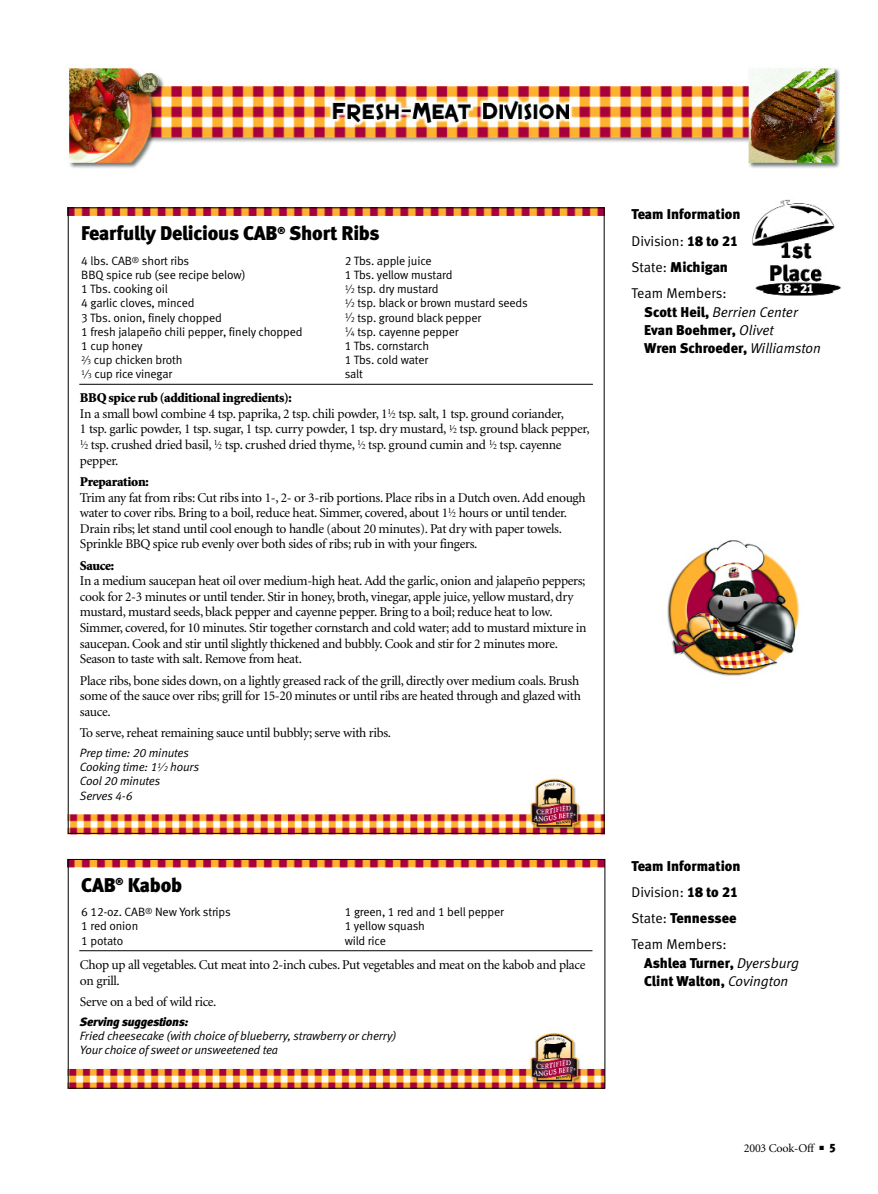
<style>
.page{position:relative;width:878px;height:1194px;background:#fff}
.page>*{position:absolute;margin:0;border:0;box-sizing:border-box;transform-origin:0 0}
.t1{font:19.8px "Meta Black LF";letter-spacing:-.015em;color:#000}
.t2{font:14.25px/18.5px "Meta Black LF";color:#000}
.t3{font:14.25px "Meta Normal LF";color:#000}
.t4{font:italic 14.25px/18.5px "Meta Normal LF";color:#000}
.t5{font:13.5px/15.6px "Minion";letter-spacing:-.025em;color:#000}
.t6{font:900 13.5px "Minion";letter-spacing:-.025em;color:#000}
.t7{font:12.75px "Meta Black LF";color:#fff}
.t8{font:12px/14.2px "Meta Normal LF";letter-spacing:-.01em;color:#000}
.t9{font:italic 12px/14.2px "Meta Normal LF";letter-spacing:-.01em;color:#000}
.t10{font:italic 12px "Meta Black LF";letter-spacing:-.01em;color:#000}
.t11{font:12px "Minion";letter-spacing:-.015em;color:#000}
.s1{font-size:9.6px}
.s2{font-size:7.2px}
.s3{font-weight:900}
.s4{font-size:10.8px}
.s5{font-size:8.1px}
.s6{font-family:"Meta Black LF"}
.s7{font-family:"Meta Normal LF"}
.s8{font-style:normal}
.s9{font-family:"Meta Black LF";font-style:normal}
.s10{font-family:"Meta Normal LF";font-style:italic}
</style>
<div class="page">
<img style="left:66px;top:68px;width:774px;height:100px">
<img style="left:70px;top:778px;width:532px;height:54px">
<img style="left:70px;top:209px;width:532px;height:7px">
<hr style="left:79px;top:384px;width:514px;height:1px;background:#000">
<img style="left:70px;top:1033px;width:533px;height:54px">
<img style="left:70px;top:861px;width:533px;height:6px">
<hr style="left:79px;top:950px;width:513px;height:1px;background:#000">
<div style="left:68px;top:859px;width:537px;height:230px;border:1px solid #000"></div>
<img style="left:667px;top:540px;width:133px;height:136px">
<img style="left:752px;top:199px;width:89px;height:97px">
<h1 class="t1" style="left:81px;top:226px;width:300px">Fearfully Delicious CAB<sup>®</sup> Short Ribs</h1>
<p class="t8" style="left:81px;top:254px;width:223px">4 lbs. CAB<sup>®</sup> short ribs<br>BBQ spice rub (see recipe below)<br>1 Tbs. cooking oil<br>4 garlic cloves, minced<br>3 Tbs. onion, finely chopped<br>1 fresh jalapeño chili pepper, finely chopped<br>1 cup honey<br><sup>2</sup><span class="s1">⁄</span><span class="s2">3</span> cup chicken broth<br><sup>1</sup><span class="s1">⁄</span><span class="s2">3</span> cup rice vinegar</p>
<p class="t8" style="left:345px;top:254px;width:185px">2 Tbs. apple juice<br>1 Tbs. yellow mustard<br><sup>1</sup><span class="s1">⁄</span><span class="s2">2</span> tsp. dry mustard<br><sup>1</sup><span class="s1">⁄</span><span class="s2">2</span> tsp. black or brown mustard seeds<br><sup>1</sup><span class="s1">⁄</span><span class="s2">2</span> tsp. ground black pepper<br><sup>1</sup><span class="s1">⁄</span><span class="s2">4</span> tsp. cayenne pepper<br>1 Tbs. cornstarch<br>1 Tbs. cold water<br>salt</p>
<p class="t5" style="left:80px;top:391px;width:511px"><span class="s3">BBQ spice rub (additional ingredients):<br></span>In a small bowl combine 4 tsp. paprika, 2 tsp. chili powder, 1<sup>1</sup><span class="s4">⁄</span><span class="s5">2</span> tsp. salt, 1 tsp. ground coriander,<br>1 tsp. garlic powder, 1 tsp. sugar, 1 tsp. curry powder, 1 tsp. dry mustard, <sup>1</sup><span class="s4">⁄</span><span class="s5">2</span> tsp. ground black pepper, <sup>1</sup><span class="s4">⁄</span><span class="s5">2</span> tsp. crushed dried basil, <sup>1</sup><span class="s4">⁄</span><span class="s5">2</span> tsp. crushed dried thyme, <sup>1</sup><span class="s4">⁄</span><span class="s5">2</span> tsp. ground cumin and <sup>1</sup><span class="s4">⁄</span><span class="s5">2</span> tsp. cayenne pepper.</p>
<p class="t6" style="left:80px;top:476px;width:70px">Preparation:</p>
<p class="t5" style="left:80px;top:491px;width:507px">Trim any fat from ribs: Cut ribs into 1-, 2- or 3-rib portions. Place ribs in a Dutch oven. Add enough water to cover ribs. Bring to a boil, reduce heat. Simmer, covered, about 1<sup>1</sup><span class="s4">⁄</span><span class="s5">2</span> hours or until tender.<br>Drain ribs; let stand until cool enough to handle (about 20 minutes). Pat dry with paper towels.<br>Sprinkle BBQ spice rub evenly over both sides of ribs; rub in with your fingers.</p>
<p class="t6" style="left:80px;top:560px;width:36px">Sauce:</p>
<p class="t5" style="left:80px;top:574px;width:508px">In a medium saucepan heat oil over medium-high heat. Add the garlic, onion and jalapeño peppers; cook for 2-3 minutes or until tender. Stir in honey, broth, vinegar, apple juice, yellow mustard, dry mustard, mustard seeds, black pepper and cayenne pepper. Bring to a boil; reduce heat to low.<br>Simmer, covered, for 10 minutes. Stir together cornstarch and cold water; add to mustard mixture in saucepan. Cook and stir until slightly thickened and bubbly. Cook and stir for 2 minutes more.<br>Season to taste with salt. Remove from heat.</p>
<p class="t5" style="left:80px;top:674px;width:502px">Place ribs, bone sides down, on a lightly greased rack of the grill, directly over medium coals. Brush some of the sauce over ribs; grill for 15-20 minutes or until ribs are heated through and glazed with sauce.</p>
<p class="t5" style="left:80px;top:726px;width:313px">To serve, reheat remaining sauce until bubbly; serve with ribs.</p>
<p class="t9" style="left:80px;top:747px;width:121px">Prep time: 20 minutes<br>Cooking time: 1<sup>1</sup><span class="s1">⁄</span><span class="s2">2</span> hours<br>Cool 20 minutes<br>Serves 4-6</p>
<h1 class="t1" style="left:81px;top:877px;width:102px">CAB<sup>®</sup> Kabob</h1>
<p class="t8" style="left:81px;top:906px;width:151px">6 12-oz. CAB<sup>®</sup> New York strips<br>1 red onion<br>1 potato</p>
<p class="t8" style="left:345px;top:906px;width:161px">1 green, 1 red and 1 bell pepper<br>1 yellow squash<br>wild rice</p>
<p class="t5" style="left:80px;top:958px;width:507px">Chop up all vegetables. Cut meat into 2-inch cubes. Put vegetables and meat on the kabob and place on grill.</p>
<p class="t5" style="left:80px;top:995px;width:138px">Serve on a bed of wild rice.</p>
<p class="t10" style="left:80px;top:1017px;width:110px">Serving suggestions:</p>
<p class="t9" style="left:80px;top:1030px;width:318px">Fried cheesecake (with choice of blueberry, strawberry or cherry)<br>Your choice of sweet or unsweetened tea</p>
<p class="t2" style="left:631px;top:206px;width:110px">Team Information</p>
<p class="t3" style="left:631px;top:235px;width:108px">Division: <span class="s6">18 to 21</span></p>
<p class="t2" style="left:631px;top:259px;width:98px"><span class="s7">State:</span> Michigan</p>
<p class="t4" style="left:644px;top:285px;width:155px;text-indent:-13px"><span class="s8">Team Members:<br></span><span class="s9">Scott Heil,</span> Berrien Center</p>
<p class="t2" style="left:644px;top:322px;width:178px">Evan Boehmer, <span class="s10">Olivet<br></span>Wren Schroeder, <span class="s10">Williamston</span></p>
<p class="t7" style="left:777px;top:284px;width:38px">18 - 21</p>
<p class="t2" style="left:631px;top:858px;width:110px">Team Information</p>
<p class="t3" style="left:631px;top:886px;width:108px">Division: <span class="s6">18 to 21</span></p>
<p class="t2" style="left:631px;top:910px;width:106px"><span class="s7">State:</span> Tennessee</p>
<p class="t3" style="left:631px;top:939px;width:97px">Team Members:</p>
<p class="t2" style="left:644px;top:955px;width:156px">Ashlea Turner, <span class="s10">Dyersburg<br></span>Clint Walton, <span class="s10">Covington</span></p>
<p class="t11" style="left:743px;top:1144px;width:94px">2003 Cook-Off ■ <span class="s6">5</span></p>
</div>
